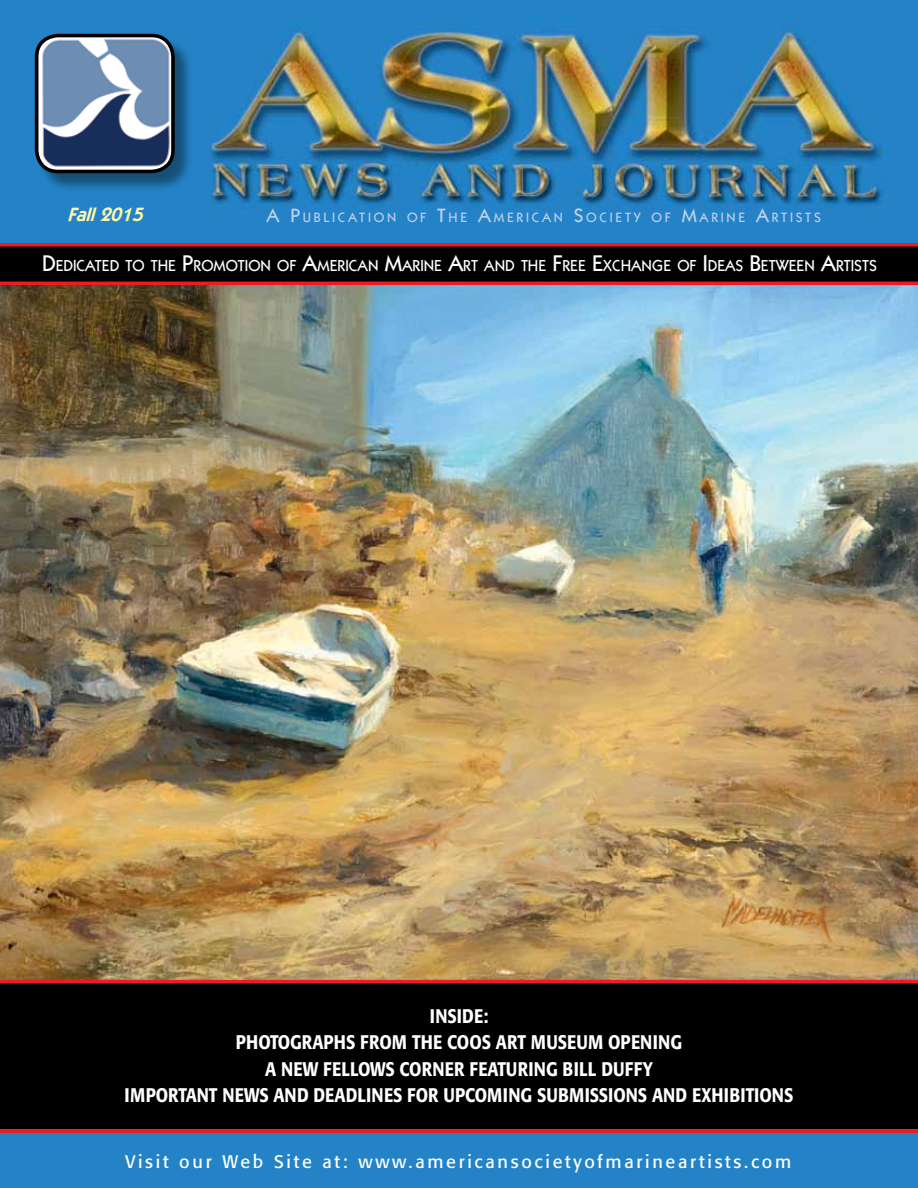
<style>
.page{position:relative;width:918px;height:1188px;background:#fff}
.page>*{position:absolute;margin:0;border:0;box-sizing:border-box;transform-origin:0 0}
.t1{font:500 19.5px "Formata";color:#fff;scale:.85 1}
.t2{font:500 19.5px "Formata";letter-spacing:.02em;color:#fff;scale:.85 1}
.t3{font:italic 600 19.35px "Itc Kabel";color:#fff9ad}
.t4{font:18px "Formata";letter-spacing:.15em;color:#fff}
.t5{font:500 16.05px "Itc Kabel";color:#fff}
.t6{font:500 13.65px "Itc Kabel";letter-spacing:.2em;color:#bdcfeb}
.s1{font-size:19.5px}
.s2{font-size:22.8px}
</style>
<div class="page">
<img style="left:0;top:285px;width:918px;height:695px">
<div style="left:0;top:1129px;width:918px;height:59px;background:#2383c6"></div>
<div style="left:0;top:0;width:918px;height:245px;background:#2383c6"></div>
<div style="left:37px;top:36px;width:157px;height:156px;background:#000;opacity:.4"></div>
<img style="left:37px;top:36px;width:136px;height:136px">
<div style="left:35px;top:34px;width:140px;height:139px;border:4px solid #000;border-radius:22px"></div>
<img style="left:211px;top:19px;width:676px;height:190px">
<div style="left:0;top:245px;width:918px;height:38px;background:#000"></div>
<svg style="left:0;top:243px;width:918px;height:4px;background:#d0171e"></svg>
<hr style="left:0;top:282px;width:918px;height:3px;background:#ed1b23">
<svg style="left:0;top:1129px;width:918px;height:4px;background:#d32737"></svg>
<div style="left:0;top:982px;width:918px;height:147px;background:#000"></div>
<hr style="left:0;top:980px;width:918px;height:3px;background:#ed1b23">
<p class="t3" style="left:67px;top:203px;width:83px">Fall2015</p>
<p class="t6" style="left:267px;top:209px;width:555px"><span class="s1">A P</span>UBLICATION OF <span class="s1">T</span>HE <span class="s1">A</span>MERICAN <span class="s1">S</span>OCIETY OF <span class="s1">M</span>ARINE <span class="s1">A</span>RTISTS</p>
<p class="t5" style="left:42px;top:257px;width:835px"><span class="s2">D</span>EDICATED TO THE <span class="s2">P</span>ROMOTION OF <span class="s2">A</span>MERICAN <span class="s2">M</span>ARINE <span class="s2">A</span>RT AND THE <span class="s2">F</span>REE <span class="s2">E</span>XCHANGE OF <span class="s2">I</span> DEAS <span class="s2">B</span>ETWEEN <span class="s2">A</span>RTISTS</p>
<p class="t1" style="left:430px;top:1004px;width:70px">INSIDE:</p>
<p class="t1" style="left:236px;top:1030px;width:526px">PHOTOGRAPHS FROM THE COOS ART MUSEUM OPEN ING</p>
<p class="t2" style="left:265px;top:1057px;width:458px">A NEW FELLOWS CORNER FEATURING BILL DUFFY</p>
<p class="t1" style="left:125px;top:1083px;width:303px">IMPORTANT NEWS AND DEADLINES</p>
<p class="t1" style="left:407px;top:1083px;width:442px">FOR UPCOMING SUBMISSIONS AND EXHIBITIONS</p>
<p class="t4" style="left:125px;top:1151px;width:668px">Visit our Web Site at: www.americansocietyofmarineartists.com</p>
</div>
